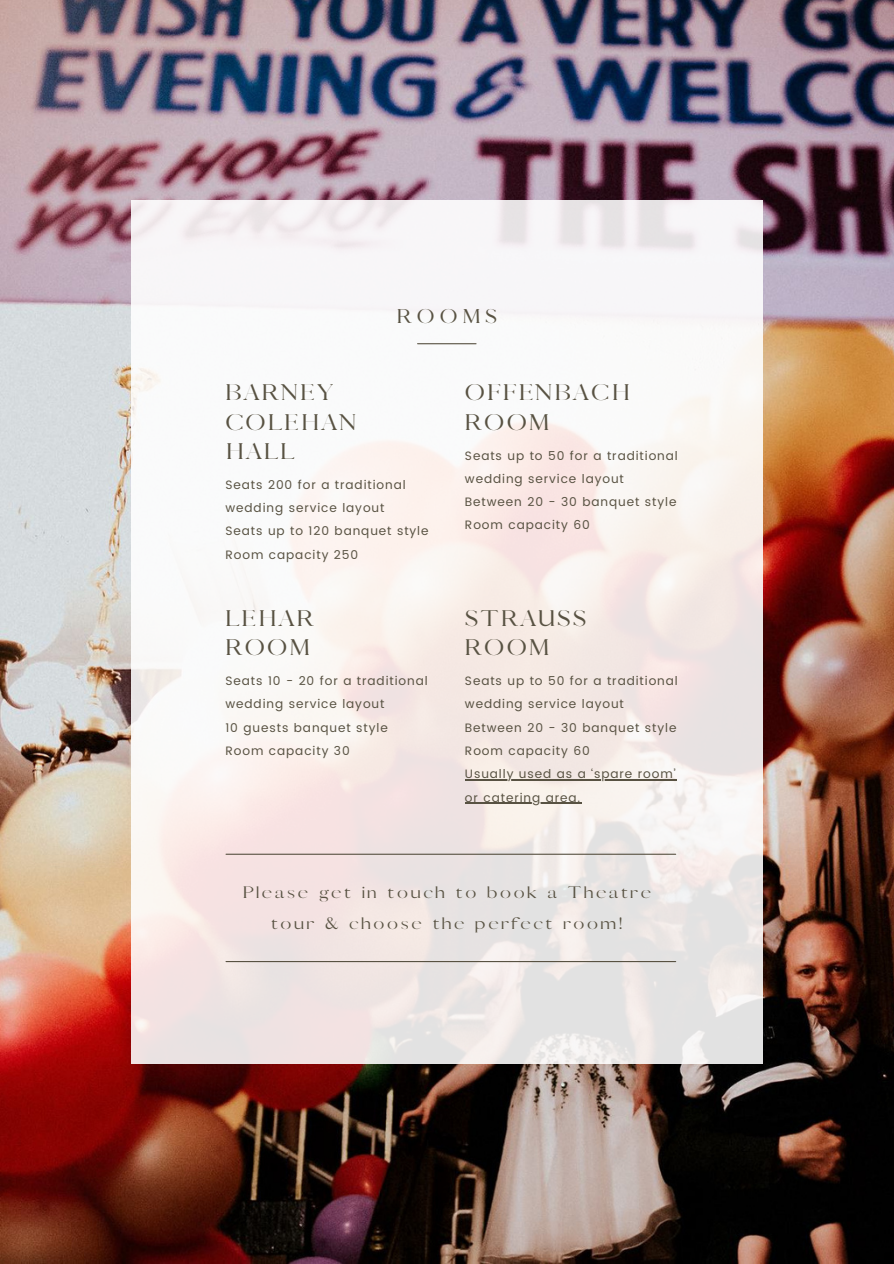
<style>
.page{position:relative;width:894px;height:1264px;background:#fff}
.page>*{position:absolute;margin:0;border:0;box-sizing:border-box;transform-origin:0 0}
.t1{font:21.6px/29.2px "Pierson";letter-spacing:.105em;color:#585242}
.t2{font:18.9px "Pierson";letter-spacing:.27em;color:#585242}
.t3{font:15.9px/30.6px "Pierson";letter-spacing:.17em;color:#585242;text-align:center}
.t4{font:12.15px/23.2px "Poppins";letter-spacing:.075em;color:#585242}
</style>
<div class="page">
<img style="left:0;top:0;width:893px;height:1263px">
<svg style="left:131px;top:200px;width:631px;height:863px"></svg>
<hr style="left:226px;top:853px;width:449px;height:1px;background:#585242">
<hr style="left:226px;top:961px;width:449px;height:1px;background:#585242">
<hr style="left:465px;top:779px;width:211px;height:1px;background:#585242">
<hr style="left:465px;top:802px;width:116px;height:1px;background:#585242">
<hr style="left:417px;top:343px;width:59px;height:1px;background:#585242">
<h2 class="t2" style="left:396px;top:305px;width:102px">ROOMS</h2>
<h1 class="t1" style="left:225px;top:378px;width:132px">BARNEY<br>COLEHAN<br>HALL</h1>
<p class="t4" style="left:225px;top:473px;width:204px">Seats 200 for a traditional wedding service layout<br>Seats up to 120 banquet style<br>Room capacity 250</p>
<h1 class="t1" style="left:225px;top:604px;width:90px">LEHAR<br>ROOM</h1>
<p class="t4" style="left:225px;top:669px;width:204px">Seats 10 - 20 for a traditional wedding service layout<br>10 guests banquet style<br>Room capacity 30</p>
<h1 class="t1" style="left:465px;top:378px;width:166px">OFFENBACH<br>ROOM</h1>
<p class="t4" style="left:465px;top:443px;width:214px">Seats up to 50 for a traditional wedding service layout<br>Between 20 - 30 banquet style<br>Room capacity 60</p>
<h1 class="t1" style="left:465px;top:604px;width:123px">STRAUSS<br>ROOM</h1>
<p class="t4" style="left:465px;top:669px;width:214px">Seats up to 50 for a traditional wedding service layout<br>Between 20 - 30 banquet style<br>Room capacity 60<br>Usually used as a ‘spare room’ or catering area.</p>
<h3 class="t3" style="left:242px;top:877px;width:410px">Please get in touch to book a Theatre tour &amp; choose the perfect room!</h3>
</div>
